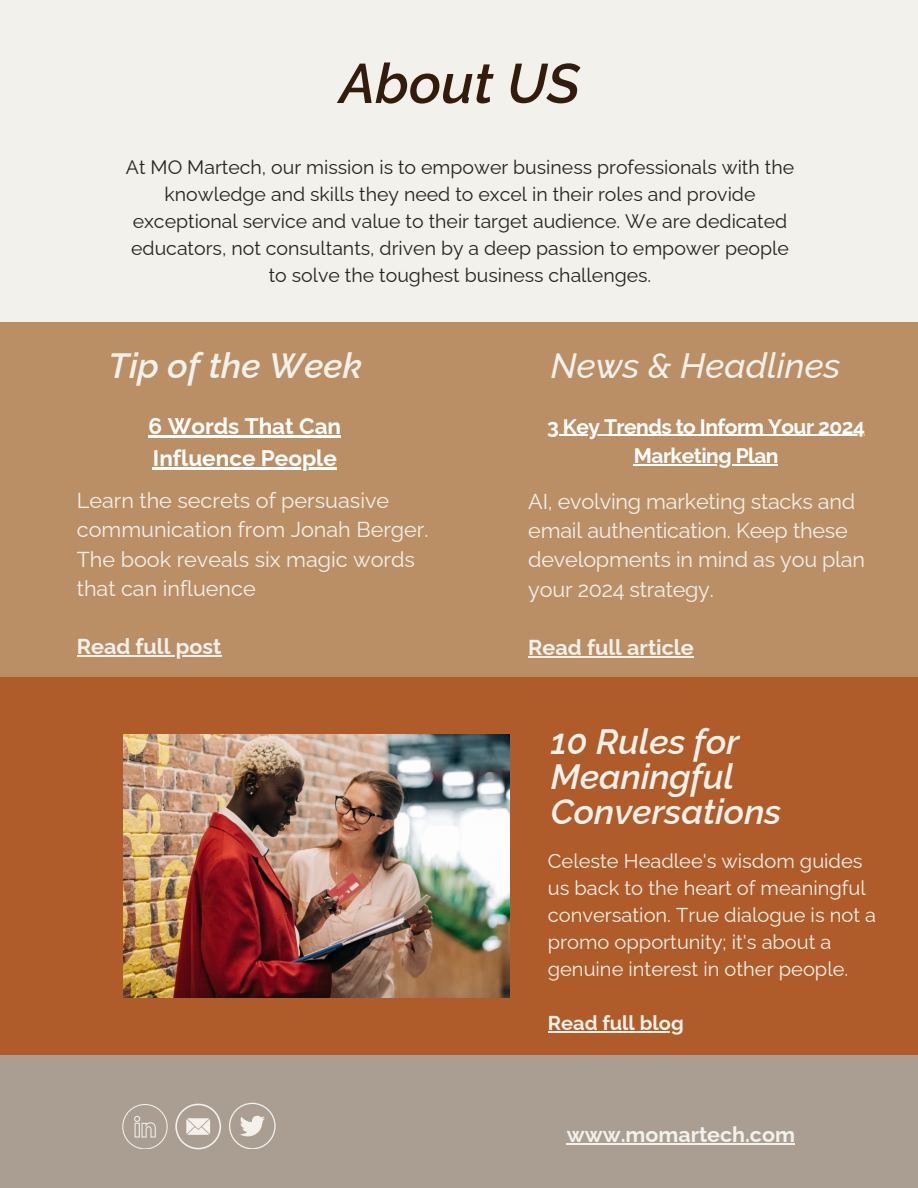
<style>
.page{position:relative;width:918px;height:1188px;background:#bb8f66}
.page>*{position:absolute;margin:0;border:0;box-sizing:border-box;transform-origin:0 0}
.t1{font:italic 600 55.5px "Raleway";color:#341c0d}
.t2{font:italic 600 35.25px/34.8px "Raleway";color:#f2f1eb}
.t3{font:italic 500 35.25px "Raleway";color:#f2f1eb}
.t4{font:700 22.5px/31.5px "Raleway";color:#fff}
.t5{font:21.6px/29.2px "Raleway";letter-spacing:-.01em;color:#f2f1eb}
.t6{font:700 21.6px "Raleway";color:#f2f1eb}
.t7{font:700 21.45px "Raleway";color:#f2f1eb}
.t8{font:700 21px/29.2px "Raleway";letter-spacing:-.025em;color:#fff;text-align:center}
.t9{font:20.1px/27px "Raleway";color:#f2f1eb}
.t10{font:700 20.1px "Raleway";color:#f2f1eb}
.t11{font:19.5px/27px "Raleway";color:#25231c;text-align:center}
</style>
<div class="page">
<div style="left:0;top:1055px;width:918px;height:133px;background:#aa9e93"></div>
<div style="left:0;top:678px;width:918px;height:377px;background:#b05c2a"></div>
<img style="left:124px;top:735px;width:385px;height:263px">
<div style="left:0;top:0;width:918px;height:322px;background:#f2f1eb"></div>
<svg style="left:122px;top:1104px;width:45px;height:45px"></svg>
<svg style="left:175px;top:1104px;width:46px;height:45px"></svg>
<svg style="left:229px;top:1103px;width:46px;height:46px"></svg>
<hr style="left:567px;top:1143px;width:228px;height:1px;background:#f2f1eb">
<hr style="left:77px;top:655px;width:145px;height:2px;background:#f2f1eb">
<hr style="left:548px;top:1031px;width:136px;height:1px;background:#f2f1eb">
<hr style="left:528px;top:656px;width:166px;height:1px;background:#f2f1eb">
<hr style="left:149px;top:435px;width:192px;height:3px;background:#fff">
<hr style="left:153px;top:467px;width:184px;height:2px;background:#fff">
<hr style="left:547px;top:435px;width:318px;height:1px;background:#fff">
<hr style="left:634px;top:464px;width:144px;height:1px;background:#fff">
<p class="t1" style="left:340px;top:51px;width:242px">About US</p>
<p class="t11" style="left:126px;top:154px;width:670px">At MO Martech, our mission is to empower business professionals with the knowledge and skills they need to excel in their roles and provide exceptional service and value to their target audience. We are dedicated educators, not consultants, driven by a deep passion to empower people to solve the toughest business challenges.</p>
<p class="t2" style="left:109px;top:348px;width:255px">Tip of the Week</p>
<p class="t3" style="left:551px;top:345px;width:291px">News &amp; Headlines</p>
<p class="t4" style="left:149px;top:411px;width:194px">6 Words That Can<br>Influence People</p>
<p class="t8" style="left:547px;top:412px;width:319px">3 Key Trends to Inform Your 2024<br>Marketing Plan</p>
<p class="t5" style="left:77px;top:486px;width:353px">Learn the secrets of persuasive communication from Jonah Berger.<br>The book reveals six magic words that can influence</p>
<p class="t6" style="left:77px;top:634px;width:146px">Read full post</p>
<p class="t5" style="left:528px;top:487px;width:338px">AI, evolving marketing stacks and email authentication. Keep these developments in mind as you plan your 2024 strategy.</p>
<p class="t6" style="left:528px;top:635px;width:167px">Read full article</p>
<p class="t2" style="left:551px;top:724px;width:232px">10 Rules for<br>Meaningful<br>Conversations</p>
<p class="t9" style="left:548px;top:847px;width:330px">Celeste Headlee's wisdom guides us back to the heart of meaningful conversation. True dialogue is not a promo opportunity; it's about a genuine interest in other people.</p>
<p class="t10" style="left:548px;top:1011px;width:137px">Read full blog</p>
<p class="t7" style="left:567px;top:1122px;width:230px">www.momartech.com</p>
</div>
